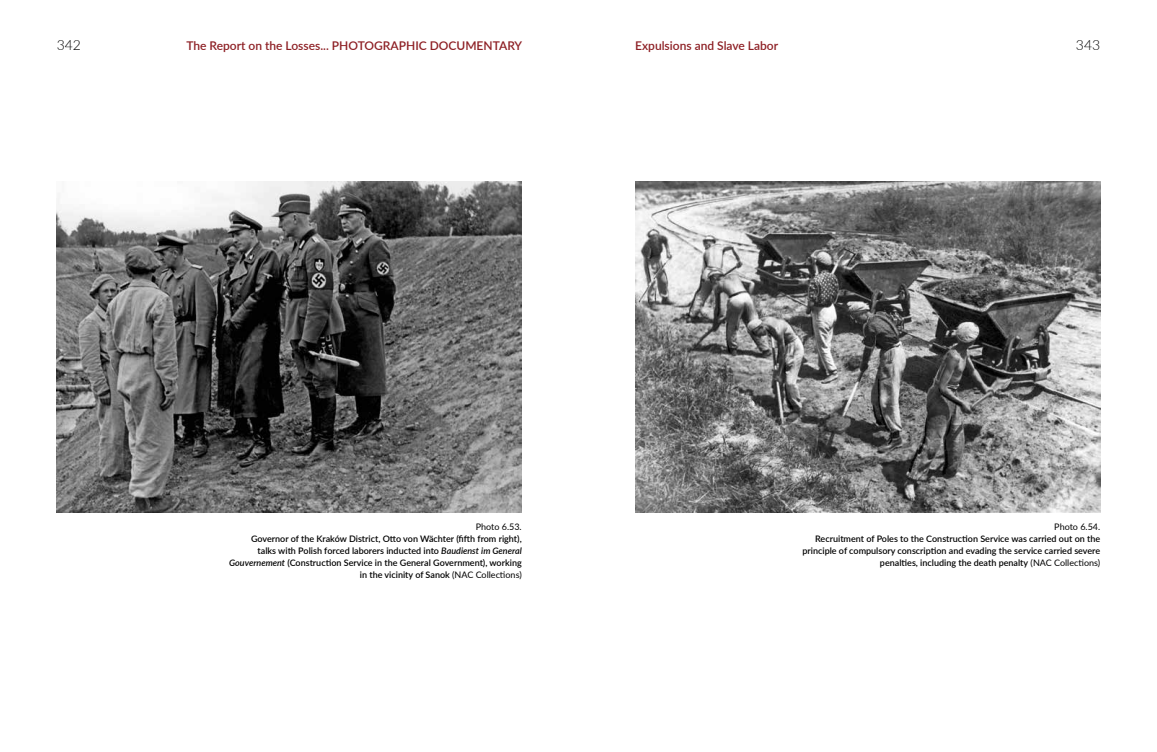
<style>
.page{position:relative;width:1157px;height:752px;background:#fff}
.page>*{position:absolute;margin:0;border:0;box-sizing:border-box;transform-origin:0 0}
.t1{font:300 14px "Lato";color:#000}
.t2{font:600 12px "Lato";color:#8d1f24}
.t3{font:600 9px/12px "Lato";color:#000;text-align:right}
.t4{font:9px "Lato";color:#000}
.s1{font-style:italic}
.s2{font-weight:400}
</style>
<div class="page">
<img style="left:57px;top:181px;width:465px;height:331px">
<img style="left:635px;top:181px;width:465px;height:331px">
<h1 class="t1" style="left:57px;top:35px;width:26px">342</h1>
<h2 class="t2" style="left:186px;top:37px;width:337px">The Report on the Losses... PHOTOGRAPHIC DOCUMENTARY</h2>
<h1 class="t1" style="left:1075px;top:35px;width:26px">343</h1>
<h2 class="t2" style="left:635px;top:37px;width:144px">Expulsions and Slave Labor</h2>
<p class="t4" style="left:476px;top:520px;width:47px">Photo 6.53.</p>
<p class="t3" style="left:229px;top:532px;width:294px">Governor of the Kraków District, Otto von Wächter (fifth from right),<br>talks with Polish forced laborers inducted into <span class="s1">Baudienst im General Gouvernement</span> (Construction Service in the General Government), working in the vicinity of Sanok <span class="s2">(NAC Collections)</span></p>
<p class="t4" style="left:1054px;top:520px;width:47px">Photo 6.54.</p>
<p class="t3" style="left:802px;top:532px;width:299px">Recruitment of Poles to the Construction Service was carried out on the principle of compulsory conscription and evading the service carried severe penalties, including the death penalty <span class="s2">(NAC Collections)</span></p>
</div>
